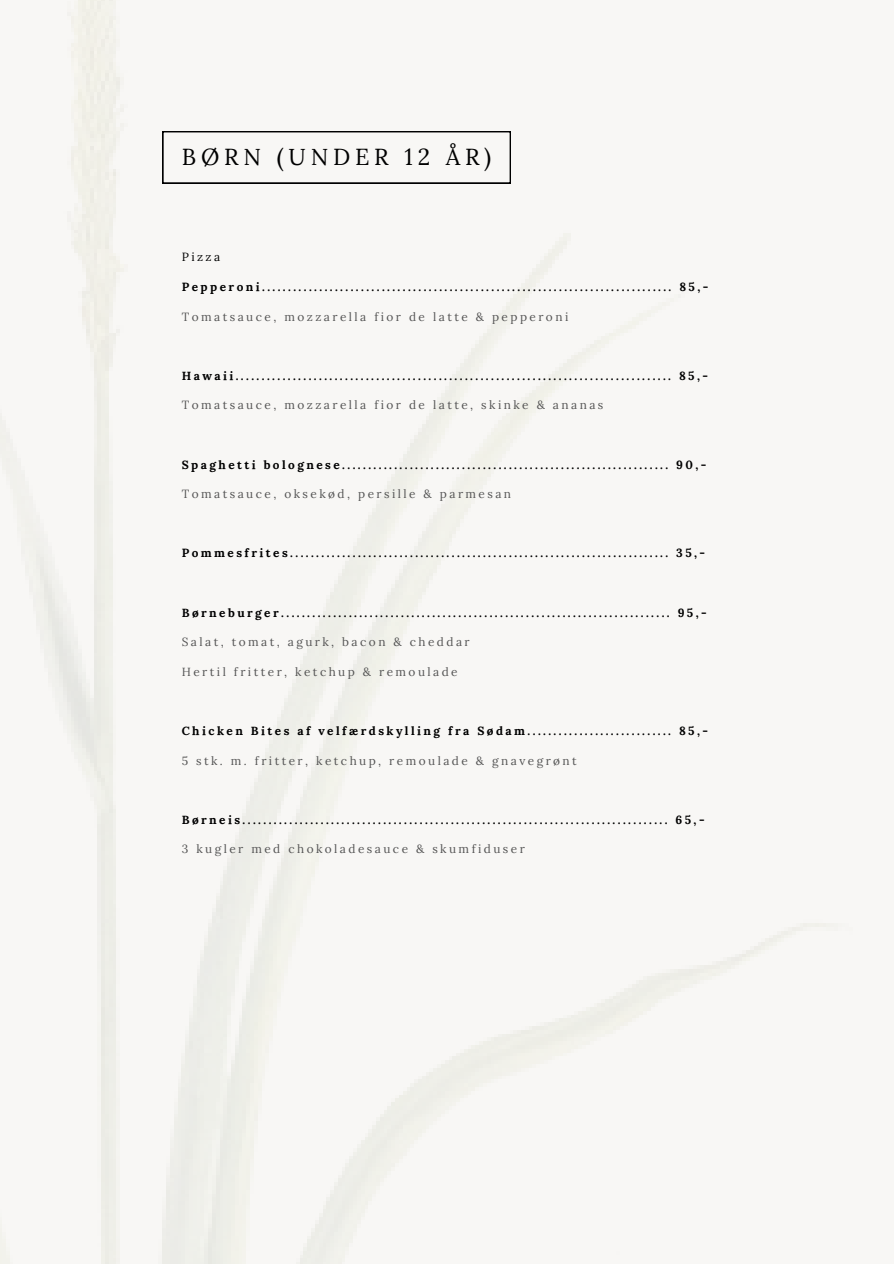
<style>
.page{position:relative;width:894px;height:1264px;background:#fff}
.page>*{position:absolute;margin:0;border:0;box-sizing:border-box;transform-origin:0 0}
.t1{font:23.1px "Lora";letter-spacing:.205em;color:#000}
.t2{font:700 11.85px "Lora";letter-spacing:.205em;color:#000}
.t3{font:11.85px "Lora";letter-spacing:.205em;color:#545454}
.t4{font:11.85px "Lora";letter-spacing:.205em;color:#000}
</style>
<div class="page">
<div style="left:0;top:0;width:893px;height:1263px;background:#f8f7f5"></div>
<img style="left:0;top:0;width:819px;height:1263px">
<svg style="left:162px;top:131px;width:348px;height:52px"></svg>
<p class="t1" style="left:182px;top:142px;width:311px">BØRN (UNDER 12 ÅR)</p>
<h1 class="t4" style="left:182px;top:249px;width:40px">Pizza</h1>
<p class="t2" style="left:182px;top:279px;width:528px">Pepperoni............................................................................... 85,-</p>
<p class="t3" style="left:182px;top:309px;width:388px">Tomatsauce, mozzarella fior de latte &amp; pepperoni</p>
<p class="t2" style="left:182px;top:368px;width:527px">Hawaii.................................................................................... 85,-</p>
<p class="t3" style="left:182px;top:397px;width:423px">Tomatsauce, mozzarella fior de latte, skinke &amp; ananas</p>
<p class="t2" style="left:182px;top:456px;width:526px">Spaghetti bolognese............................................................... 90,-</p>
<p class="t3" style="left:182px;top:486px;width:331px">Tomatsauce, oksekød, persille &amp; parmesan</p>
<p class="t2" style="left:182px;top:545px;width:525px">Pommesfrites......................................................................... 35,-</p>
<h2 class="t2" style="left:182px;top:604px;width:526px">Børneburger........................................................................... 95,-</h2>
<p class="t3" style="left:182px;top:634px;width:289px">Salat, tomat, agurk, bacon &amp; cheddar</p>
<p class="t3" style="left:182px;top:664px;width:277px">Hertil fritter, ketchup &amp; remoulade</p>
<p class="t2" style="left:182px;top:723px;width:527px">Chicken Bites af velfærdskylling fra Sødam............................ 85,-</p>
<p class="t3" style="left:182px;top:752px;width:396px">5 stk. m. fritter, ketchup, remoulade &amp; gnavegrønt</p>
<p class="t2" style="left:182px;top:811px;width:524px">Børneis.................................................................................. 65,-</p>
<p class="t3" style="left:182px;top:841px;width:344px">3 kugler med chokoladesauce &amp; skumfiduser</p>
</div>
